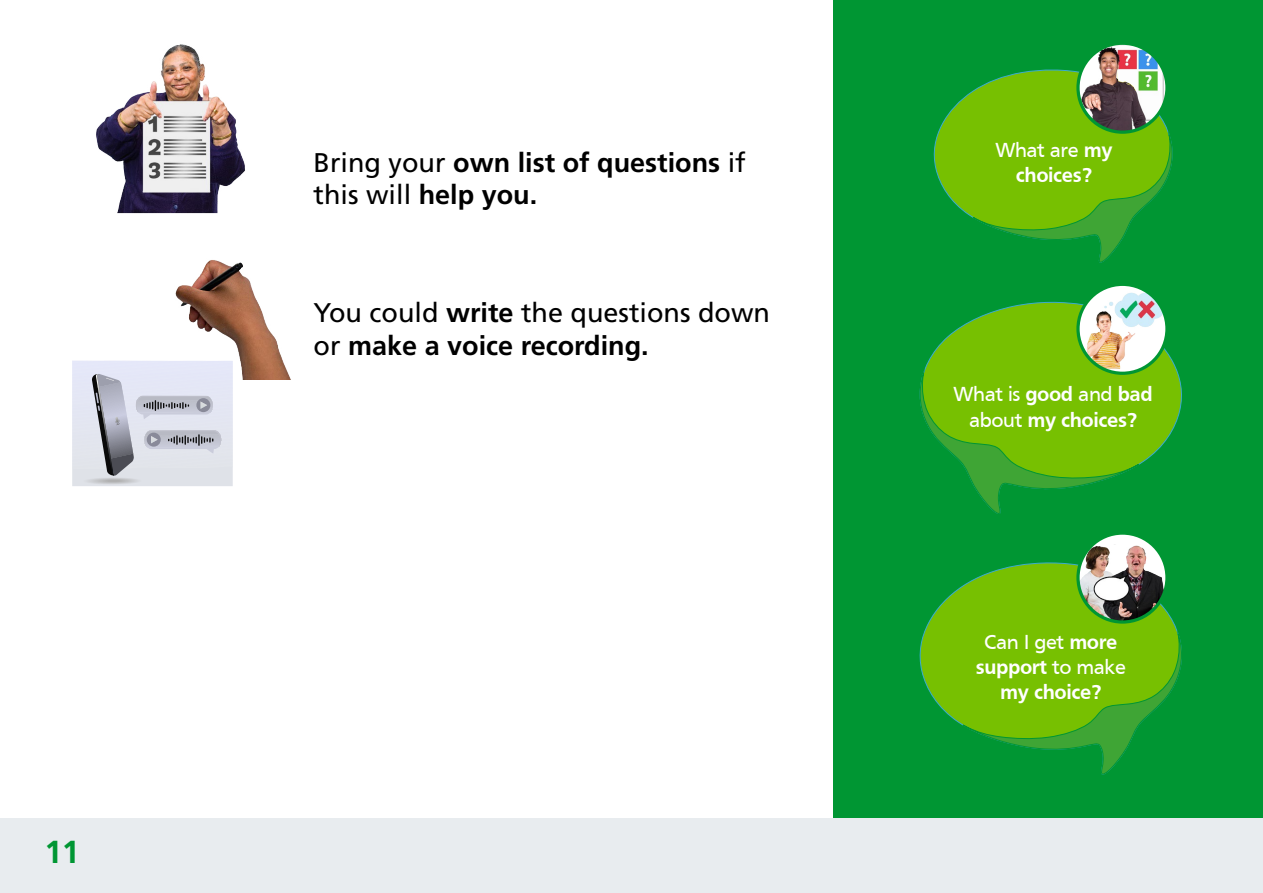
<style>
.page{position:relative;width:1263px;height:893px;background:#fff}
.page>*{position:absolute;margin:0;border:0;box-sizing:border-box;transform-origin:0 0}
.t1{font:700 31.8px "Frutiger LT Std";color:#009633}
.t2{font:27px/32.4px "Frutiger LT Std";color:#000}
.t3{font:700 27px/32.4px "Frutiger LT Std";color:#000}
.t4{font:700 21px/25.2px "Frutiger";letter-spacing:-.02em;color:#fff;text-align:center}
.s1{font-weight:400}
.s2{font-weight:700}
</style>
<div class="page">
<div style="left:833px;top:0;width:430px;height:819px;background:#009633"></div>
<div style="left:0;top:819px;width:1263px;height:74px;background:#e8ecef"></div>
<svg style="left:933px;top:69px;width:237px;height:149px"></svg>
<svg style="left:973px;top:134px;width:200px;height:129px"></svg>
<svg style="left:919px;top:562px;width:260px;height:164px"></svg>
<svg style="left:963px;top:634px;width:219px;height:141px"></svg>
<svg style="left:923px;top:301px;width:259px;height:164px"></svg>
<svg style="left:919px;top:373px;width:220px;height:141px"></svg>
<img style="left:1078px;top:43px;width:89px;height:89px;border-radius:44px">
<svg style="left:1117px;top:70px;width:20px;height:21px"></svg>
<div style="left:1076px;top:42px;width:92px;height:92px;border:3px solid #009633;border-radius:50%"></div>
<svg style="left:1078px;top:284px;width:89px;height:89px"></svg>
<img style="left:1084px;top:288px;width:82px;height:83px">
<div style="left:1076px;top:283px;width:92px;height:92px;border:3px solid #009633;border-radius:50%"></div>
<svg style="left:1078px;top:533px;width:89px;height:89px"></svg>
<img style="left:1078px;top:544px;width:89px;height:78px">
<img style="left:1095px;top:544px;width:58px;height:2px">
<div style="left:1076px;top:531px;width:92px;height:93px;border:3px solid #009633;border-radius:50%"></div>
<img style="left:96px;top:44px;width:149px;height:170px">
<svg style="left:72px;top:361px;width:161px;height:125px"></svg>
<img style="left:170px;top:260px;width:121px;height:120px">
<h1 class="t1" style="left:45px;top:833px;width:36px">11</h1>
<p class="t3" style="left:314px;top:146px;width:434px"><span class="s1">Bring your</span> own list of questions <span class="s1">if this will</span> help you.</p>
<p class="t2" style="left:314px;top:297px;width:458px">You could <span class="s2">write</span> the questions down or <span class="s2">make a voice recording.</span></p>
<p class="t4" style="left:995px;top:137px;width:119px"><span class="s1">What are</span> my choices?</p>
<p class="t4" style="left:953px;top:381px;width:201px"><span class="s1">What is</span> good <span class="s1">and</span> bad <span class="s1">about</span> my choices?</p>
<p class="t4" style="left:976px;top:629px;width:152px"><span class="s1">Can I get</span> more support <span class="s1">to make </span>my choice?</p>
</div>
